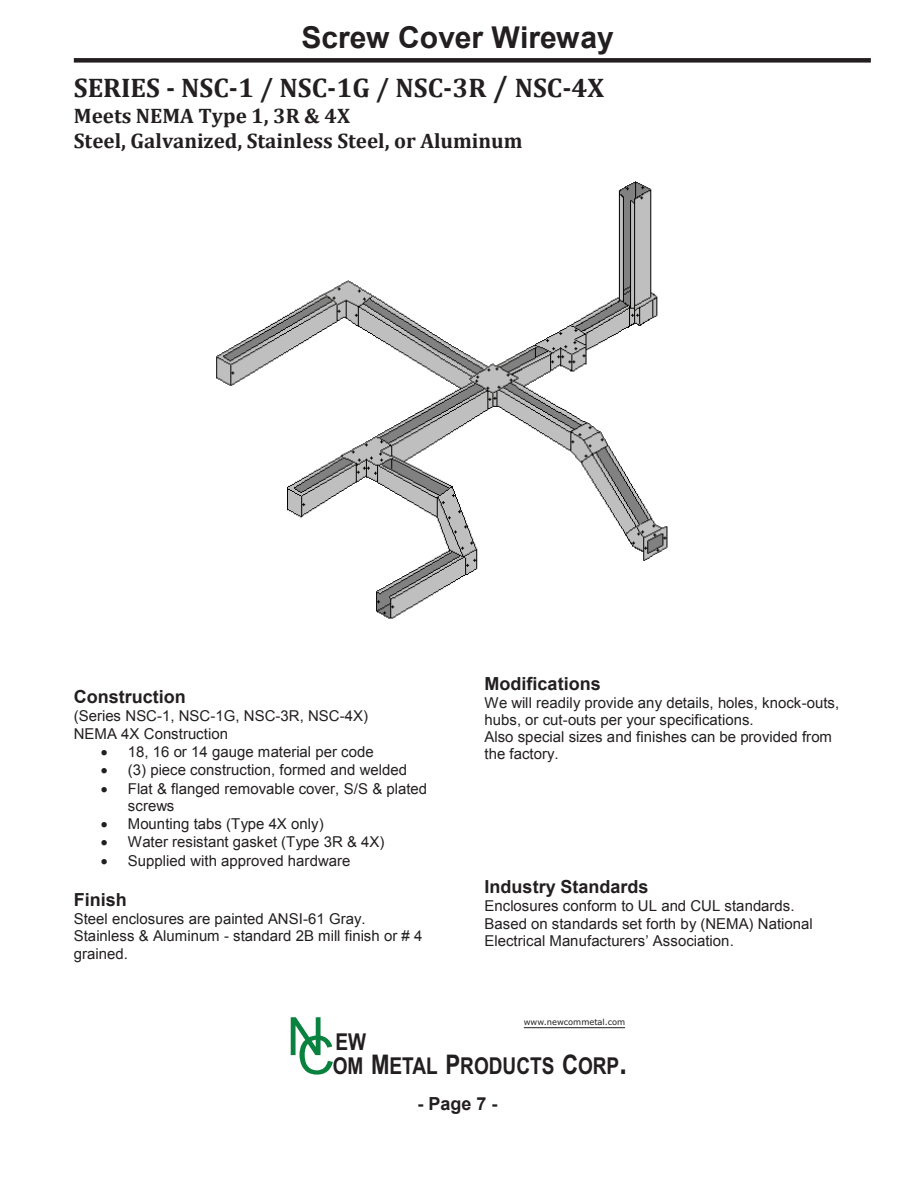
<style>
.page{position:relative;width:915px;height:1185px;background:#fff}
.page>*{position:absolute;margin:0;border:0;box-sizing:border-box;transform-origin:0 0}
.t1{font:52.8px "Arial";color:#098240}
.t2{font:700 30px "Arial";color:#231f20}
.t3{font:700 27px "Cambria";color:#231f20}
.t4{font:700 23.25px "Arial Narrow";color:#231f20}
.t5{font:700 21px/24.5px "Cambria";color:#231f20}
.t6{font:700 18px "Arial";color:#231f20}
.t7{font:15px/17.2px "Arial";color:#231f20}
.t8{font:8.25px "Verdana";color:#231f20}
.s1{font-size:30px}
.s2{font-size:27px}
.s3{font-size:33.15px}
</style>
<div class="page">
<img style="left:216px;top:181px;width:452px;height:438px">
<div style="left:74px;top:58px;width:796px;height:5px;background:#231f20"></div>
<hr style="left:523px;top:1027px;width:102px;height:1px;background:#231f20">
<h2 class="t2" style="left:301px;top:17px;width:314px">Screw Cover Wireway</h2>
<h3 class="t3" style="left:74px;top:68px;width:532px">SERIES - NSC-1 / NSC-1G / NSC-3R <span class="s1">/</span> NSC-4X</h3>
<h3 class="t5" style="left:74px;top:103px;width:450px">Meets NEMA Type 1, 3R &amp; 4X<br>Steel, Galvanized, Stainless Steel, or Aluminum</h3>
<p class="t6" style="left:74px;top:685px;width:113px">Construction</p>
<p class="t7" style="left:74px;top:707px;width:296px">(Series NSC-1, NSC-1G, NSC-3R, NSC-4X)<br>NEMA 4X Construction</p>
<p class="t7" style="left:101px;top:743px;width:274px">• 18, 16 or 14 gauge material per code</p>
<p class="t7" style="left:101px;top:761px;width:307px">• (3) piece construction, formed and welded</p>
<p class="t7" style="left:128px;top:780px;width:301px;text-indent:-27px">• Flat &amp; flanged removable cover, S/S &amp; plated screws</p>
<p class="t7" style="left:101px;top:815px;width:224px">• Mounting tabs (Type 4X only)</p>
<p class="t7" style="left:101px;top:833px;width:285px">• Water resistant gasket (Type 3R &amp; 4X)</p>
<p class="t7" style="left:101px;top:851px;width:251px">• Supplied with approved hardware</p>
<p class="t6" style="left:74px;top:887px;width:55px">Finish</p>
<p class="t7" style="left:74px;top:910px;width:350px">Steel enclosures are painted ANSI-61 Gray.<br>Stainless &amp; Aluminum - standard 2B mill finish or # 4 grained.</p>
<p class="t6" style="left:484px;top:671px;width:118px">Modifications</p>
<p class="t7" style="left:484px;top:693px;width:356px">We will readily provide any details, holes, knock-outs, hubs, or cut-outs per your specifications.<br>Also special sizes and finishes can be provided from the factory.</p>
<p class="t6" style="left:484px;top:874px;width:165px">Industry Standards</p>
<p class="t7" style="left:484px;top:897px;width:330px">Enclosures conform to UL and CUL standards.<br>Based on standards set forth by (NEMA) National<br>Electrical Manufacturers’ Association.</p>
<h1 class="t1" style="left:287px;top:1001px;width:40px">N</h1>
<p class="t8" style="left:523px;top:1017px;width:103px">www.newcommetal.com</p>
<h3 class="t4" style="left:335px;top:1024px;width:32px">EW</h3>
<h1 class="t1" style="left:297px;top:1020px;width:40px">C</h1>
<h3 class="t4" style="left:333px;top:1048px;width:295px">OM <span class="s2">M</span>ETAL <span class="s2">P</span>RODUCTS <span class="s2">C</span>ORP<span class="s3">.</span></h3>
<p class="t6" style="left:417px;top:1091px;width:82px">- Page 7 -</p>
</div>
